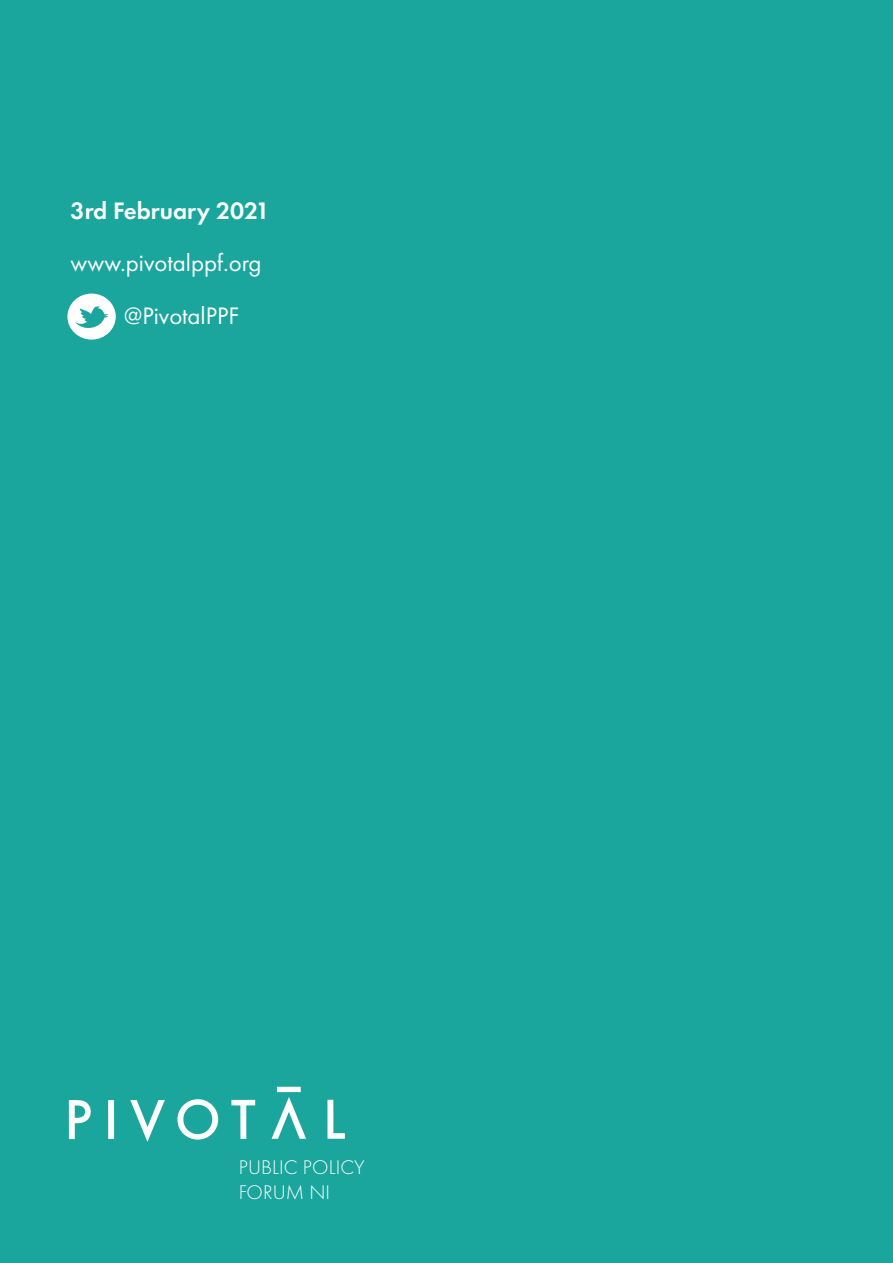
<style>
.page{position:relative;width:893px;height:1263px;background:#1aa69d}
.page>*{position:absolute;margin:0;border:0;box-sizing:border-box;transform-origin:0 0}
.t1{font:24.75px/52.3px "Futura PT";color:#fff}
.t2{font:600 24.75px "Futura PT";color:#fff}
.t3{font:300 20.55px/24.6px "Futura PT";letter-spacing:.005em;color:#fff}
</style>
<div class="page">
<svg style="left:272px;top:1097px;width:34px;height:42px"></svg>
<svg style="left:69px;top:1100px;width:22px;height:39px"></svg>
<div style="left:108px;top:1100px;width:6px;height:39px;background:#fff"></div>
<svg style="left:130px;top:1100px;width:35px;height:42px"></svg>
<svg style="left:177px;top:1099px;width:41px;height:40px"></svg>
<svg style="left:231px;top:1100px;width:24px;height:39px"></svg>
<svg style="left:327px;top:1100px;width:18px;height:39px"></svg>
<div style="left:277px;top:1087px;width:24px;height:5px;background:#fff"></div>
<svg style="left:67px;top:294px;width:49px;height:46px"></svg>
<p class="t2" style="left:71px;top:195px;width:201px">3rd February 2021</p>
<p class="t1" style="left:124px;top:237px;width:139px;text-indent:-54px">www.pivotalppf.org @PivotalPPF</p>
<p class="t3" style="left:239px;top:1155px;width:127px">PUBLIC POLICY<br>FORUM NI</p>
</div>
